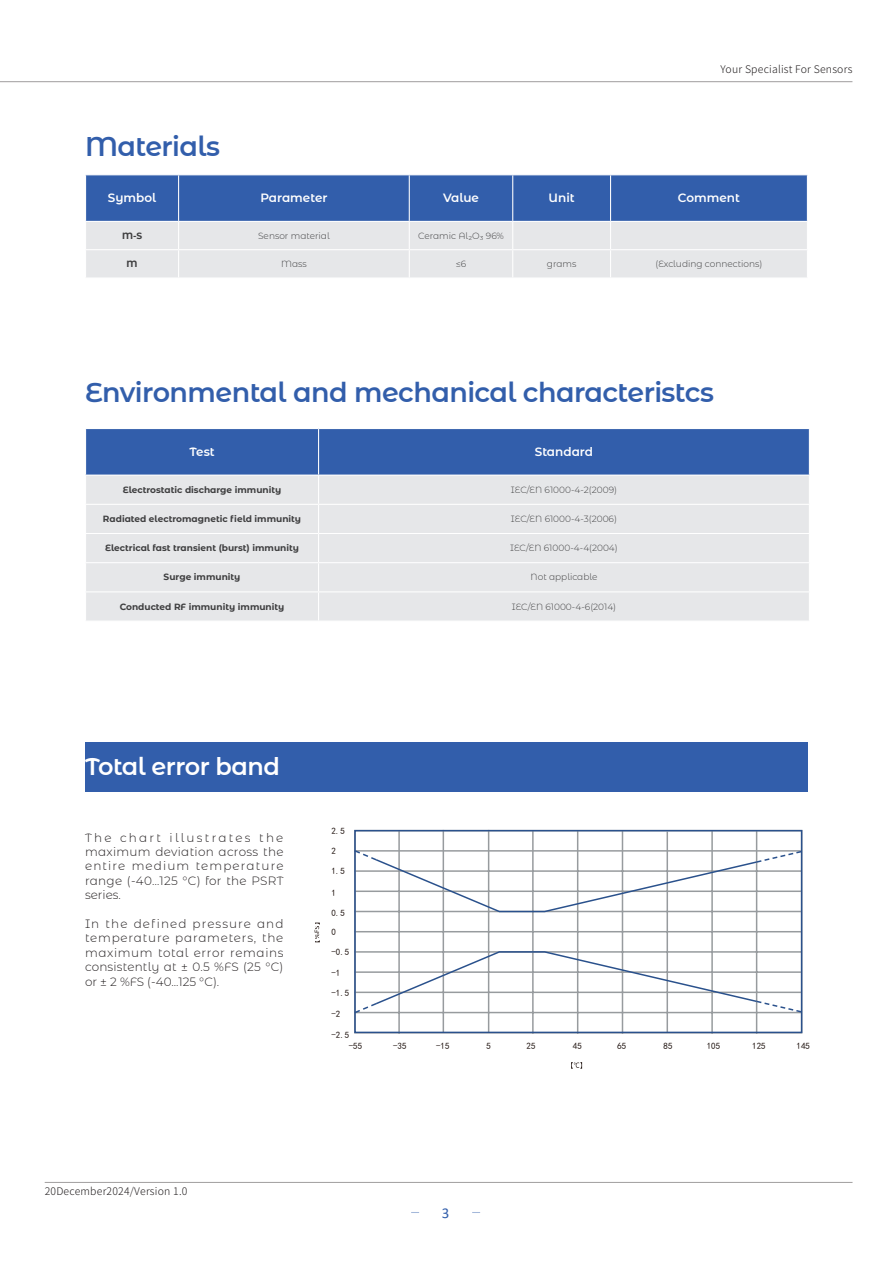
<style>
.page{position:relative;width:893px;height:1263px;background:#fff}
.page>*{position:absolute;margin:0;border:0;box-sizing:border-box;transform-origin:0 0}
.副标题{font:600 27px "Montserrat Alternates";letter-spacing:-.02em;color:#325eab}
.副标题-2{font:600 24px "Montserrat Alternates";letter-spacing:-.02em;color:#fff}
.t1{font:15px "Calibri";color:#325eab}
.t2{font:300 12px/14.4px "Montserrat Alternates";letter-spacing:.035em;color:#231f20;text-align:justify}
.表格2{font:600 12px "Montserrat Alternates";color:#fff}
.t3{font:300 10.5px "Source Han Sans CN";letter-spacing:.02em;color:#231f20}
.表格字体{font:300 9px "Montserrat Alternates";color:#3e3e3f}
.表格字体-2{font:700 9px "Montserrat Alternates";color:#3e3e3f}
.t4{font:9px "Sim Hei";color:#221612}
</style>
<div class="page">
<hr style="left:0;top:81px;width:852px;height:1px;background:#231f20">
<hr style="left:45px;top:1182px;width:807px;height:1px;background:#231f20">
<svg style="left:85px;top:175px;width:723px;height:103px;background:#98acce"></svg>
<svg style="left:85px;top:428px;width:725px;height:192px;background:#bac6da"></svg>
<hr style="left:85px;top:475px;width:234px;height:1px;background:#fff">
<hr style="left:319px;top:475px;width:491px;height:1px;background:#fff">
<hr style="left:85px;top:504px;width:234px;height:1px;background:#fff">
<hr style="left:319px;top:504px;width:491px;height:1px;background:#fff">
<hr style="left:85px;top:533px;width:234px;height:1px;background:#fff">
<hr style="left:319px;top:533px;width:491px;height:1px;background:#fff">
<hr style="left:85px;top:562px;width:234px;height:1px;background:#fff">
<hr style="left:319px;top:562px;width:491px;height:1px;background:#fff">
<hr style="left:85px;top:591px;width:234px;height:1px;background:#fff">
<hr style="left:319px;top:591px;width:491px;height:1px;background:#fff">
<div style="left:85px;top:742px;width:723px;height:49px;background:#325eab"></div>
<svg style="left:315px;top:922px;width:5px;height:20px"></svg>
<svg style="left:571px;top:1062px;width:11px;height:6px"></svg>
<hr style="left:756px;top:831px;width:1px;height:202px;background:#979b9e">
<hr style="left:711px;top:831px;width:2px;height:202px;background:#979b9e">
<hr style="left:666px;top:831px;width:2px;height:201px;background:#979b9e">
<hr style="left:622px;top:831px;width:1px;height:202px;background:#979b9e">
<hr style="left:577px;top:831px;width:1px;height:202px;background:#979b9e">
<hr style="left:532px;top:831px;width:2px;height:202px;background:#979b9e">
<hr style="left:488px;top:830px;width:1px;height:202px;background:#979b9e">
<hr style="left:443px;top:830px;width:1px;height:202px;background:#979b9e">
<hr style="left:398px;top:831px;width:2px;height:202px;background:#979b9e">
<hr style="left:354px;top:931px;width:448px;height:1px;background:#979b9e">
<div style="left:354px;top:830px;width:448px;height:203px;border:2px solid #2a518c"></div>
<svg style="left:354px;top:950px;width:449px;height:64px"></svg>
<svg style="left:354px;top:849px;width:449px;height:64px"></svg>
<p class="t3" style="left:720px;top:63px;width:133px">Your Specialist For Sensors</p>
<p class="副标题" style="left:85px;top:127px;width:136px">Materials</p>
<p class="表格2" style="left:108px;top:190px;width:50px">Symbol</p>
<p class="表格2" style="left:260px;top:190px;width:69px">Parameter</p>
<p class="表格2" style="left:443px;top:190px;width:37px">Value</p>
<p class="表格2" style="left:549px;top:190px;width:28px">Unit</p>
<p class="表格2" style="left:678px;top:190px;width:64px">Comment</p>
<p class="表格字体-2" style="left:122px;top:229px;width:22px">M-S</p>
<p class="表格字体" style="left:258px;top:229px;width:73px">Sensor material</p>
<p class="表格字体" style="left:418px;top:229px;width:87px">Ceramic Al2O3 96%</p>
<p class="表格字体-2" style="left:127px;top:257px;width:12px">M</p>
<p class="表格字体" style="left:281px;top:258px;width:27px">Mass</p>
<p class="表格字体" style="left:456px;top:258px;width:12px">≤6</p>
<p class="表格字体" style="left:547px;top:258px;width:31px">grams</p>
<p class="表格字体" style="left:655px;top:258px;width:108px">(Excluding connections)</p>
<p class="副标题" style="left:85px;top:373px;width:630px">Environmental and mechanical characteristcs</p>
<p class="表格2" style="left:189px;top:443px;width:27px">Test</p>
<p class="表格2" style="left:535px;top:443px;width:60px">Standard</p>
<p class="表格字体-2" style="left:123px;top:483px;width:160px">Electrostatic discharge immunity</p>
<p class="表格字体" style="left:511px;top:483px;width:108px">IEC/EN 61000-4-2(2009)</p>
<p class="表格字体-2" style="left:103px;top:512px;width:200px">Radiated electromagnetic field immunity</p>
<p class="表格字体" style="left:511px;top:513px;width:107px">IEC/EN 61000-4-3(2006)</p>
<p class="表格字体-2" style="left:105px;top:542px;width:195px">Electrical fast transient (burst) immunity</p>
<p class="表格字体" style="left:510px;top:542px;width:109px">IEC/EN 61000-4-4(2004)</p>
<p class="表格字体-2" style="left:164px;top:571px;width:78px">Surge immunity</p>
<p class="表格字体" style="left:531px;top:571px;width:68px">Not applicable</p>
<p class="表格字体-2" style="left:120px;top:600px;width:166px">Conducted RF immunity immunity</p>
<p class="表格字体" style="left:512px;top:600px;width:106px">IEC/EN 61000-4-6(2014)</p>
<p class="副标题-2" style="left:85px;top:750px;width:197px">Total error band</p>
<p class="t2" style="left:85px;top:830px;width:200px">The chart illustrates the maximum deviation across the entire medium temperature range (-40…125 °C) for the PSRT series.</p>
<p class="t2" style="left:85px;top:916px;width:200px">In the defined pressure and temperature parameters, the maximum total error remains consistently at ± 0.5 %FS (25 °C) or ± 2 %FS (-40...125 °C).</p>
<p class="t4" style="left:331px;top:826px;width:15px">2.5</p>
<p class="t4" style="left:331px;top:846px;width:6px">2</p>
<p class="t4" style="left:331px;top:866px;width:15px">1.5</p>
<p class="t4" style="left:331px;top:908px;width:15px">0.5</p>
<p class="t4" style="left:331px;top:888px;width:6px">1</p>
<p class="t4" style="left:331px;top:927px;width:6px">0</p>
<p class="t4" style="left:331px;top:947px;width:19px">-0.5</p>
<p class="t4" style="left:331px;top:968px;width:10px">-1</p>
<p class="t4" style="left:331px;top:988px;width:19px">-1.5</p>
<p class="t4" style="left:331px;top:1009px;width:10px">-2</p>
<p class="t4" style="left:331px;top:1030px;width:19px">-2.5</p>
<p class="t4" style="left:349px;top:1041px;width:15px">-55</p>
<p class="t4" style="left:393px;top:1041px;width:15px">-35</p>
<p class="t4" style="left:436px;top:1041px;width:15px">-15</p>
<p class="t4" style="left:486px;top:1041px;width:6px">5</p>
<p class="t4" style="left:617px;top:1041px;width:10px">65</p>
<p class="t4" style="left:664px;top:1041px;width:10px">85</p>
<p class="t4" style="left:707px;top:1041px;width:15px">105</p>
<p class="t4" style="left:752px;top:1041px;width:15px">125</p>
<p class="t4" style="left:796px;top:1041px;width:15px">145</p>
<p class="t4" style="left:527px;top:1041px;width:10px">25</p>
<p class="t4" style="left:573px;top:1041px;width:10px">45</p>
<p class="t3" style="left:45px;top:1185px;width:144px">20December2024/Version 1.0</p>
<p class="t1" style="left:442px;top:1203px;width:9px">3</p>
</div>
